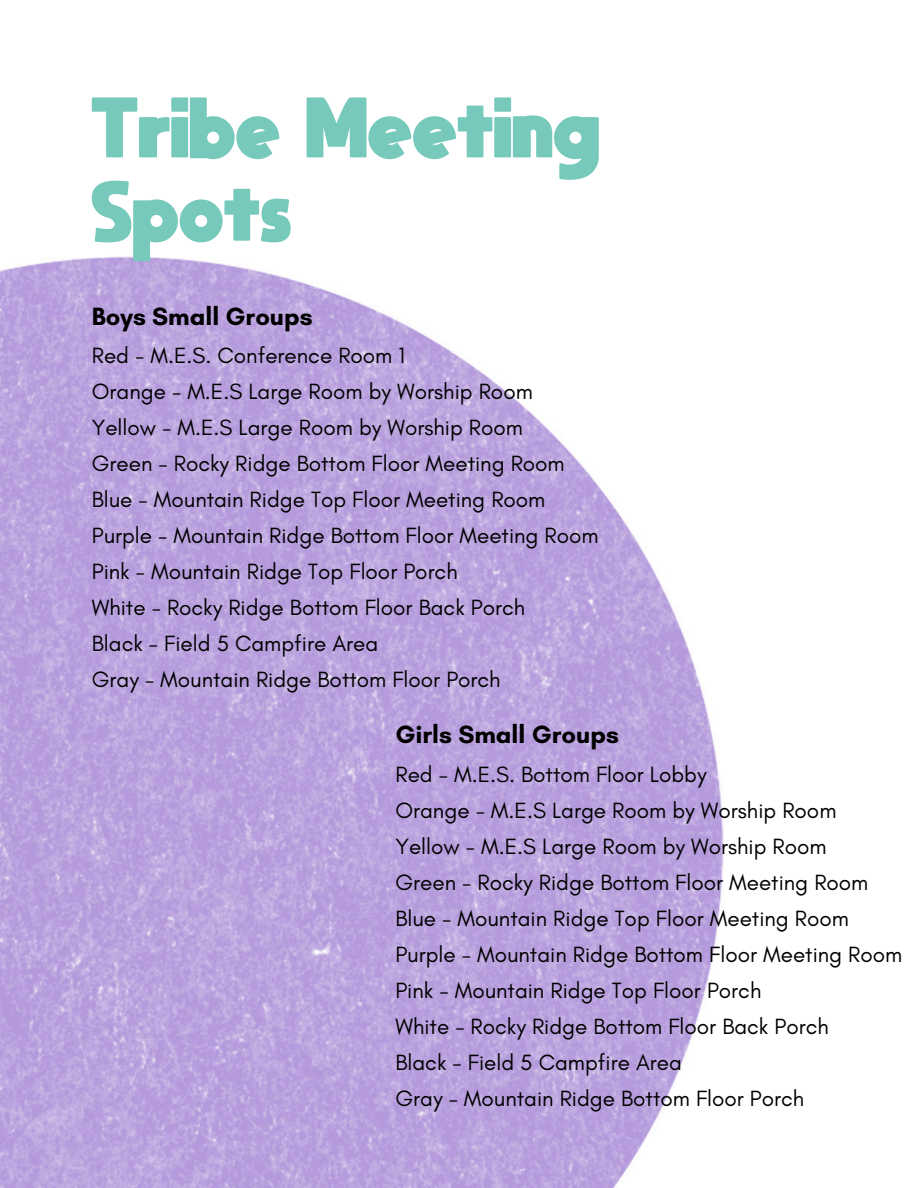
<style>
.page{position:relative;width:918px;height:1188px;background:#fff}
.page>*{position:absolute;margin:0;border:0;box-sizing:border-box;transform-origin:0 0}
.t1{font:800 60px/83.2px "moon get";color:#77cabb}
.t2{font:700 25.5px "Glacial Indifference";color:#000}
.t3{font:22.5px "Glacial Indifference";color:#000}
</style>
<div class="page">
<img style="left:0;top:256px;width:724px;height:932px">
<h1 class="t1" style="left:92px;top:86px;width:510px">Tribe Meeting<br>Spots</h1>
<p class="t2" style="left:92px;top:301px;width:223px">Boys Small Groups</p>
<p class="t3" style="left:92px;top:342px;width:315px">Red - M.E.S. Conference Room 1</p>
<p class="t3" style="left:92px;top:378px;width:443px">Orange - M.E.S Large Room by Worship Room</p>
<p class="t3" style="left:92px;top:414px;width:433px">Yellow - M.E.S Large Room by Worship Room</p>
<p class="t3" style="left:92px;top:450px;width:475px">Green - Rocky Ridge Bottom Floor Meeting Room</p>
<p class="t3" style="left:92px;top:486px;width:455px">Blue - Mountain Ridge Top Floor Meeting Room</p>
<p class="t3" style="left:92px;top:522px;width:508px">Purple - Mountain Ridge Bottom Floor Meeting Room</p>
<p class="t3" style="left:92px;top:558px;width:368px">Pink - Mountain Ridge Top Floor Porch</p>
<p class="t3" style="left:92px;top:594px;width:435px">White - Rocky Ridge Bottom Floor Back Porch</p>
<p class="t3" style="left:92px;top:630px;width:288px">Black - Field 5 Campfire Area</p>
<p class="t3" style="left:92px;top:666px;width:410px">Gray - Mountain Ridge Bottom Floor Porch</p>
<p class="t2" style="left:395px;top:719px;width:225px">Girls Small Groups</p>
<p class="t3" style="left:395px;top:760px;width:313px">Red - M.E.S. Bottom Floor Lobby</p>
<p class="t3" style="left:395px;top:796px;width:443px">Orange - M.E.S Large Room by Worship Room</p>
<p class="t3" style="left:395px;top:832px;width:433px">Yellow - M.E.S Large Room by Worship Room</p>
<p class="t3" style="left:395px;top:868px;width:475px">Green - Rocky Ridge Bottom Floor Meeting Room</p>
<p class="t3" style="left:395px;top:904px;width:455px">Blue - Mountain Ridge Top Floor Meeting Room</p>
<p class="t3" style="left:395px;top:940px;width:508px">Purple - Mountain Ridge Bottom Floor Meeting Room</p>
<p class="t3" style="left:395px;top:976px;width:368px">Pink - Mountain Ridge Top Floor Porch</p>
<p class="t3" style="left:395px;top:1012px;width:435px">White - Rocky Ridge Bottom Floor Back Porch</p>
<p class="t3" style="left:395px;top:1048px;width:288px">Black - Field 5 Campfire Area</p>
<p class="t3" style="left:395px;top:1084px;width:410px">Gray - Mountain Ridge Bottom Floor Porch</p>
</div>
